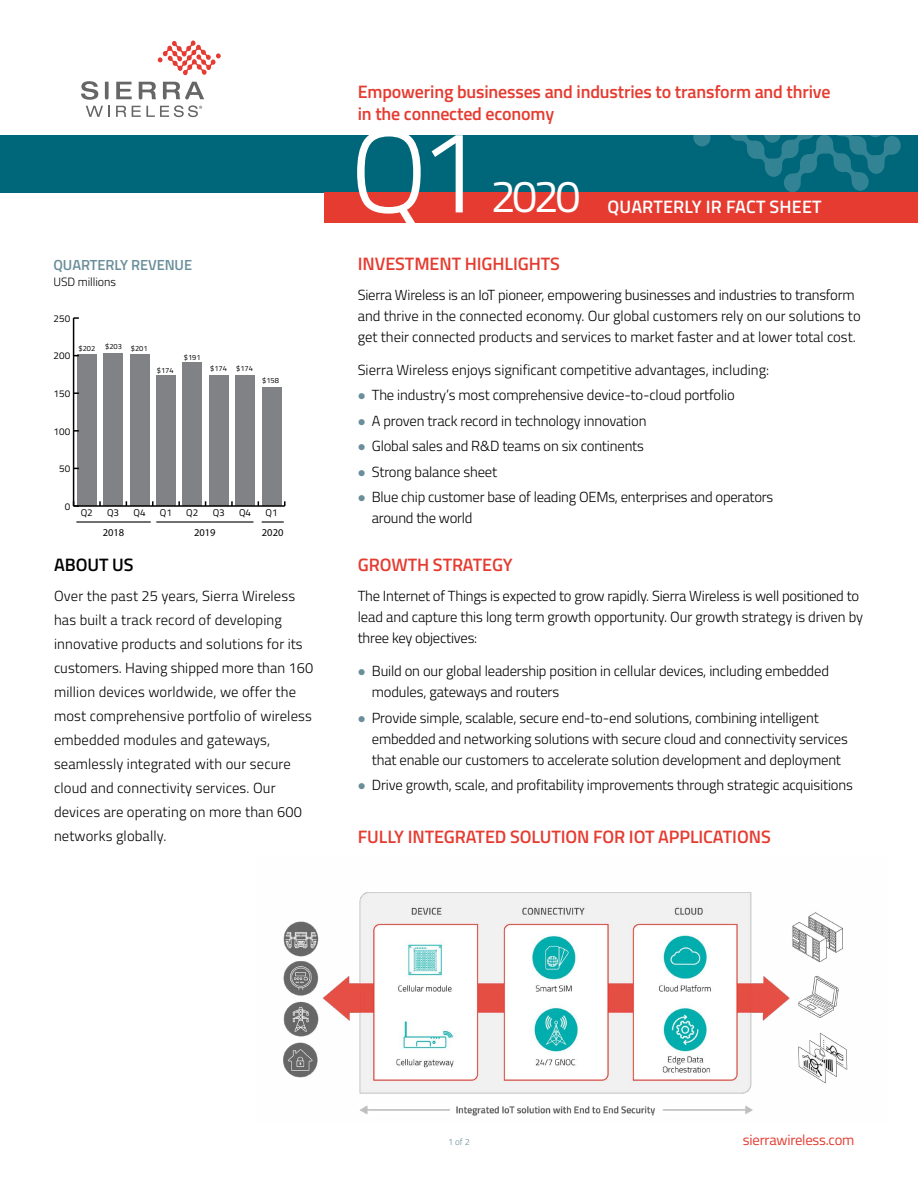
<style>
.page{position:relative;width:918px;height:1188px;background:#fff}
.page>*{position:absolute;margin:0;border:0;box-sizing:border-box;transform-origin:0 0}
.t1{font:300 117px "Titillium Web";color:#fff}
.t2{font:45px "Titillium Web";color:#fff}
.t3{font:600 18px/21.6px "Titillium Web";letter-spacing:-.01em;color:#e53b30}
.t4{font:600 18px "Titillium Web";letter-spacing:.01em;color:#fff}
.t5{font:600 18px "Titillium Web";letter-spacing:-.005em;color:#000}
.t6{font:300 14.7px/21px "Titillium Web";letter-spacing:-.01em;color:#000}
.t7{font:300 14.7px/24px "Titillium Web";letter-spacing:.01em;color:#000}
.t8{font:14.7px "Titillium Web";letter-spacing:-.015em;color:#e53b30}
.t9{font:600 14.7px "Titillium Web";letter-spacing:-.005em;color:#6a8e9a}
.t10{font:300 12px "Titillium Web";letter-spacing:-.005em;color:#000}
.t11{font:10.5px "Myriad Pro";color:#000}
.t12{font:9.9px "Titillium Web";color:#000}
.t13{font:300 9px "Titillium Web";color:#6a8e9a}
.t14{font:7.5px "Titillium Web";color:#000}
.s1{color:#6a8e9a}
</style>
<div class="page">
<div style="left:0;top:135px;width:918px;height:57px;background:#00677a"></div>
<div style="left:324px;top:192px;width:594px;height:30px;background:#e53b30"></div>
<svg style="left:693px;top:135px;width:208px;height:57px"></svg>
<div style="left:77px;top:354px;width:19px;height:152px;background:#808285"></div>
<div style="left:104px;top:353px;width:19px;height:153px;background:#808285"></div>
<div style="left:130px;top:355px;width:19px;height:151px;background:#808285"></div>
<div style="left:156px;top:375px;width:19px;height:131px;background:#808285"></div>
<div style="left:183px;top:362px;width:19px;height:144px;background:#808285"></div>
<div style="left:209px;top:375px;width:19px;height:131px;background:#808285"></div>
<div style="left:236px;top:375px;width:19px;height:131px;background:#808285"></div>
<div style="left:262px;top:387px;width:19px;height:119px;background:#808285"></div>
<hr style="left:73px;top:318px;width:1px;height:188px;background:#000">
<hr style="left:74px;top:505px;width:211px;height:2px;background:#000">
<svg style="left:73px;top:501px;width:6px;height:6px"></svg>
<hr style="left:76px;top:521px;width:75px;height:2px;background:#000">
<hr style="left:156px;top:521px;width:98px;height:2px;background:#000">
<hr style="left:262px;top:521px;width:22px;height:2px;background:#000">
<img style="left:283px;top:892px;width:565px;height:224px">
<svg style="left:86px;top:106px;width:24px;height:11px"></svg>
<svg style="left:81px;top:81px;width:17px;height:19px"></svg>
<svg style="left:105px;top:82px;width:4px;height:18px"></svg>
<svg style="left:158px;top:40px;width:63px;height:35px"></svg>
<svg style="left:116px;top:82px;width:88px;height:35px"></svg>
<p class="t9" style="left:53px;top:254px;width:140px">QUARTERLY REVENUE</p>
<p class="t10" style="left:53px;top:273px;width:64px">USD millions</p>
<p class="t12" style="left:54px;top:311px;width:18px">250</p>
<p class="t12" style="left:54px;top:349px;width:18px">200</p>
<p class="t14" style="left:79px;top:343px;width:18px">$202</p>
<p class="t14" style="left:105px;top:341px;width:18px">$203</p>
<p class="t14" style="left:131px;top:343px;width:18px">$201</p>
<p class="t12" style="left:54px;top:386px;width:18px">150</p>
<p class="t14" style="left:157px;top:364px;width:18px">$174</p>
<p class="t14" style="left:184px;top:352px;width:18px">$191</p>
<p class="t14" style="left:210px;top:363px;width:44px">$174 $174</p>
<p class="t14" style="left:262px;top:375px;width:18px">$158</p>
<p class="t12" style="left:54px;top:424px;width:18px">100</p>
<p class="t12" style="left:59px;top:461px;width:13px">50</p>
<p class="t12" style="left:65px;top:499px;width:7px">0</p>
<p class="t12" style="left:81px;top:506px;width:14px">Q2</p>
<p class="t12" style="left:107px;top:506px;width:14px">Q3</p>
<p class="t12" style="left:134px;top:506px;width:14px">Q4</p>
<p class="t12" style="left:160px;top:506px;width:14px">Q1</p>
<p class="t12" style="left:186px;top:506px;width:14px">Q2</p>
<p class="t12" style="left:213px;top:506px;width:14px">Q3</p>
<p class="t12" style="left:239px;top:506px;width:14px">Q4</p>
<p class="t12" style="left:266px;top:506px;width:14px">Q1</p>
<p class="t11" style="left:103px;top:526px;width:23px">2018</p>
<p class="t11" style="left:194px;top:526px;width:23px">2019</p>
<p class="t11" style="left:262px;top:526px;width:23px">2020</p>
<p class="t5" style="left:54px;top:551px;width:81px">ABOUT US</p>
<p class="t7" style="left:54px;top:583px;width:261px">Over the past 25 years, Sierra Wireless has built a track record of developing innovative products and solutions for its customers. Having shipped more than 160 million devices worldwide, we offer the most comprehensive portfolio of wireless embedded modules and gateways, seamlessly integrated with our secure cloud and connectivity services. Our devices are operating on more than 600 networks globally.</p>
<p class="t3" style="left:358px;top:80px;width:474px">Empowering businesses and industries to transform and thrive in the connected economy</p>
<h1 class="t1" style="left:350px;top:87px;width:135px">Q1</h1>
<h2 class="t2" style="left:491px;top:164px;width:91px">2020</h2>
<p class="t4" style="left:608px;top:193px;width:216px">QUARTERLY IR FACT SHEET</p>
<p class="t3" style="left:358px;top:252px;width:204px">INVESTMENT HIGHLIGHTS</p>
<p class="t6" style="left:358px;top:283px;width:505px">Sierra Wireless is an IoT pioneer, empowering businesses and industries to transform and thrive in the connected economy. Our global customers rely on our solutions to get their connected products and services to market faster and at lower total cost.</p>
<p class="t6" style="left:358px;top:358px;width:413px">Sierra Wireless enjoys significant competitive advantages, including:</p>
<p class="t6" style="left:358px;top:384px;width:379px"><span class="s1">●</span> The industry’s most comprehensive device-to-cloud portfolio</p>
<p class="t6" style="left:358px;top:409px;width:290px"><span class="s1">●</span> A proven track record in technology innovation</p>
<p class="t6" style="left:358px;top:435px;width:288px"><span class="s1">●</span> Global sales and R&amp;D teams on six continents</p>
<p class="t6" style="left:358px;top:460px;width:141px"><span class="s1">●</span> Strong balance sheet</p>
<p class="t6" style="left:372px;top:486px;width:403px;text-indent:-14px"><span class="s1">●</span> Blue chip customer base of leading OEMs, enterprises and operators around the world</p>
<p class="t3" style="left:358px;top:553px;width:156px">GROWTH STRATEGY</p>
<p class="t6" style="left:358px;top:585px;width:507px">The Internet of Things is expected to grow rapidly. Sierra Wireless is well positioned to lead and capture this long term growth opportunity. Our growth strategy is driven by three key objectives:</p>
<p class="t6" style="left:372px;top:660px;width:459px;text-indent:-14px"><span class="s1">●</span> Build on our global leadership position in cellular devices, including embedded modules, gateways and routers</p>
<p class="t6" style="left:372px;top:706px;width:478px;text-indent:-14px"><span class="s1">●</span> Provide simple, scalable, secure end-to-end solutions, combining intelligent embedded and networking solutions with secure cloud and connectivity services that enable our customers to accelerate solution development and deployment</p>
<p class="t6" style="left:358px;top:774px;width:497px"><span class="s1">●</span> Drive growth, scale, and profitability improvements through strategic acquisitions</p>
<p class="t3" style="left:358px;top:825px;width:414px">FULLY INTEGRATED SOLUTION FOR IOT APPLICATIONS</p>
<p class="t13" style="left:448px;top:1135px;width:23px">1 of 2</p>
<p class="t8" style="left:743px;top:1129px;width:113px">sierrawireless.com</p>
</div>
